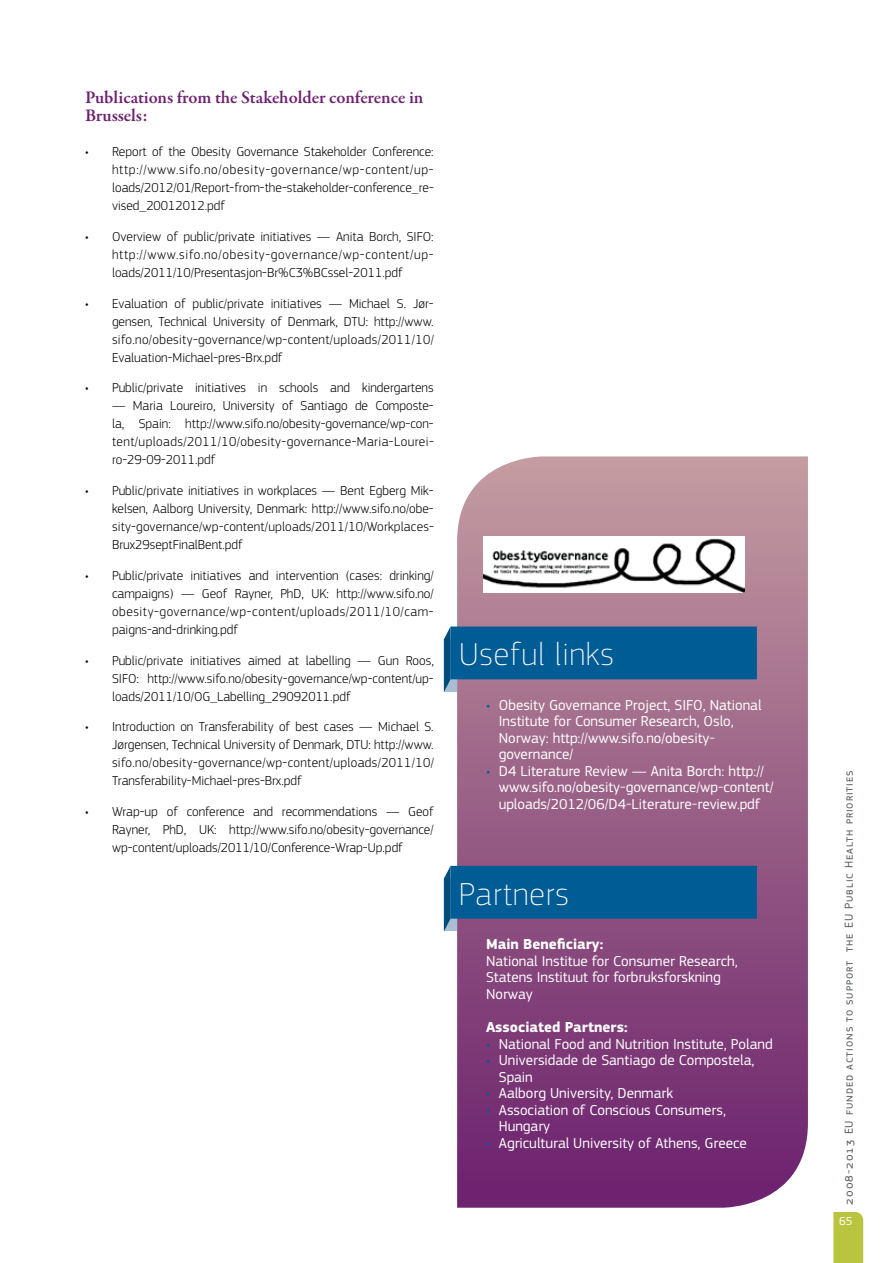
<style>
.page{position:relative;width:893px;height:1263px;background:#fff}
.page>*{position:absolute;margin:0;border:0;box-sizing:border-box;transform-origin:0 0}
.t1{font:100 33px "EC Square Sans Pro";letter-spacing:.03em;color:#fff}
.t2{font:600 18px/18px "Garamond Premr Pro";letter-spacing:-.005em;color:#6d226f}
.t3{font:15px/16.5px "EC Square Sans Pro";color:#fff}
.t4{font:700 15px "EC Square Sans Pro";color:#fff}
.t5{font:300 13.5px/18px "EC Square Sans Pro";color:#000;text-align:justify}
.t6{font:12px "EC Square Sans Pro";letter-spacing:.075em;color:#535c55}
.t7{font:12px "EC Square Sans Pro";color:#fff}
.s1{color:#005c95}
</style>
<div class="page">
<div style="left:833px;top:1212px;width:30px;height:51px;background:#b9c53f"></div>
<svg style="left:457px;top:456px;width:351px;height:752px;background:#945a85"></svg>
<img style="left:484px;top:536px;width:261px;height:56px">
<div style="left:444px;top:878px;width:13px;height:53px;background:#a8bed3"></div>
<svg style="left:444px;top:867px;width:6px;height:64px"></svg>
<div style="left:450px;top:866px;width:307px;height:53px;background:#005c95"></div>
<div style="left:444px;top:639px;width:13px;height:53px;background:#a8bed3"></div>
<svg style="left:444px;top:627px;width:6px;height:65px"></svg>
<div style="left:450px;top:626px;width:307px;height:53px;background:#005c95"></div>
<h2 class="t2" style="left:85px;top:89px;width:340px">Publications from the Stakeholder conference in<br>Brussels:</h2>
<p class="t5" style="left:112px;top:143px;width:323px;text-indent:-27px">• Report of the Obesity Governance Stakeholder Conference: http://www.sifo.no/obesity-governance/wp-content/up&shy;loads/2012/01/Report-from-the-stakeholder-conference_re&shy;vised_20012012.pdf</p>
<p class="t5" style="left:112px;top:227px;width:323px;text-indent:-27px">• Overview of public/private initiatives — Anita Borch, SIFO: http://www.sifo.no/obesity-governance/wp-content/up&shy;loads/2011/10/Presentasjon-Br%C3%BCssel-2011.pdf</p>
<p class="t5" style="left:112px;top:294px;width:323px;text-indent:-27px">• Evaluation of public/private initiatives — Michael S. Jør&shy;gensen, Technical University of Denmark, DTU: http://www. sifo.no/obesity-governance/wp-content/uploads/2011/10/ Evaluation-Michael-pres-Brx.pdf</p>
<p class="t5" style="left:85px;top:379px;width:350px">• Public/private initiatives in schools and kindergartens</p>
<p class="t5" style="left:112px;top:397px;width:323px">— Maria Loureiro, University of Santiago de Composte&shy;la, Spain: http://www.sifo.no/obesity-governance/wp-con&shy;tent/uploads/2011/10/obesity-governance-Maria-Lourei&shy;ro-29-09-2011.pdf</p>
<p class="t5" style="left:112px;top:481px;width:323px;text-indent:-27px">• Public/private initiatives in workplaces — Bent Egberg Mik&shy;kelsen, Aalborg University, Denmark: http://www.sifo.no/obe&shy;sity-governance/wp-content/uploads/2011/10/Workplaces-Brux29septFinalBent.pdf</p>
<p class="t5" style="left:112px;top:566px;width:323px;text-indent:-27px">• Public/private initiatives and intervention (cases: drinking/ campaigns) — Geof Rayner, PhD, UK: http://www.sifo.no/ obesity-governance/wp-content/uploads/2011/10/cam&shy;paigns-and-drinking.pdf</p>
<p class="t5" style="left:112px;top:651px;width:323px;text-indent:-27px">• Public/private initiatives aimed at labelling — Gun Roos, SIFO: http://www.sifo.no/obesity-governance/wp-content/up&shy;loads/2011/10/OG_Labelling_29092011.pdf</p>
<p class="t5" style="left:112px;top:718px;width:323px;text-indent:-27px">• Introduction on Transferability of best cases — Michael S.<br>Jørgensen, Technical University of Denmark, DTU: http://www. sifo.no/obesity-governance/wp-content/uploads/2011/10/ Transferability-Michael-pres-Brx.pdf</p>
<p class="t5" style="left:112px;top:802px;width:323px;text-indent:-27px">• Wrap-up of conference and recommendations — Geof Rayner, PhD, UK: http://www.sifo.no/obesity-governance/ wp-content/uploads/2011/10/Conference-Wrap-Up.pdf</p>
<h1 class="t1" style="left:459px;top:635px;width:156px">Useful links</h1>
<p class="t3" style="left:499px;top:697px;width:264px;text-indent:-13px"><span class="s1">•</span> Obesity Governance Project, SIFO, National Institute for Consumer Research, Oslo, Norway: http://www.sifo.no/obesity&shy;governance/</p>
<p class="t3" style="left:499px;top:763px;width:276px;text-indent:-13px"><span class="s1">•</span> D4 Literature Review — Anita Borch: http:// www.sifo.no/obesity-governance/wp-content/ uploads/2012/06/D4-Literature-review.pdf</p>
<h1 class="t1" style="left:459px;top:874px;width:111px">Partners</h1>
<p class="t4" style="left:486px;top:935px;width:119px">Main Beneficiary:</p>
<p class="t3" style="left:486px;top:952px;width:253px">National Institue for Consumer Research,<br>Statens Instituut for forbruksforskning<br>Norway</p>
<p class="t4" style="left:486px;top:1018px;width:143px">Associated Partners:</p>
<p class="t3" style="left:486px;top:1035px;width:288px"><span class="s1">•</span> National Food and Nutrition Institute, Poland</p>
<p class="t3" style="left:499px;top:1052px;width:257px;text-indent:-13px"><span class="s1">•</span> Universidade de Santiago de Compostela,<br>Spain</p>
<p class="t3" style="left:486px;top:1085px;width:189px"><span class="s1">•</span> Aalborg University, Denmark</p>
<p class="t3" style="left:499px;top:1101px;width:229px;text-indent:-13px"><span class="s1">•</span> Association of Conscious Consumers,<br>Hungary</p>
<p class="t3" style="left:486px;top:1134px;width:262px"><span class="s1">•</span> Agricultural University of Athens, Greece</p>
<p class="t6" style="left:842px;top:1204px;width:436px;rotate:-90deg">2008-2013 EU funded actions to support the EU Public Health priorities</p>
<p class="t7" style="left:839px;top:1214px;width:15px">65</p>
</div>
